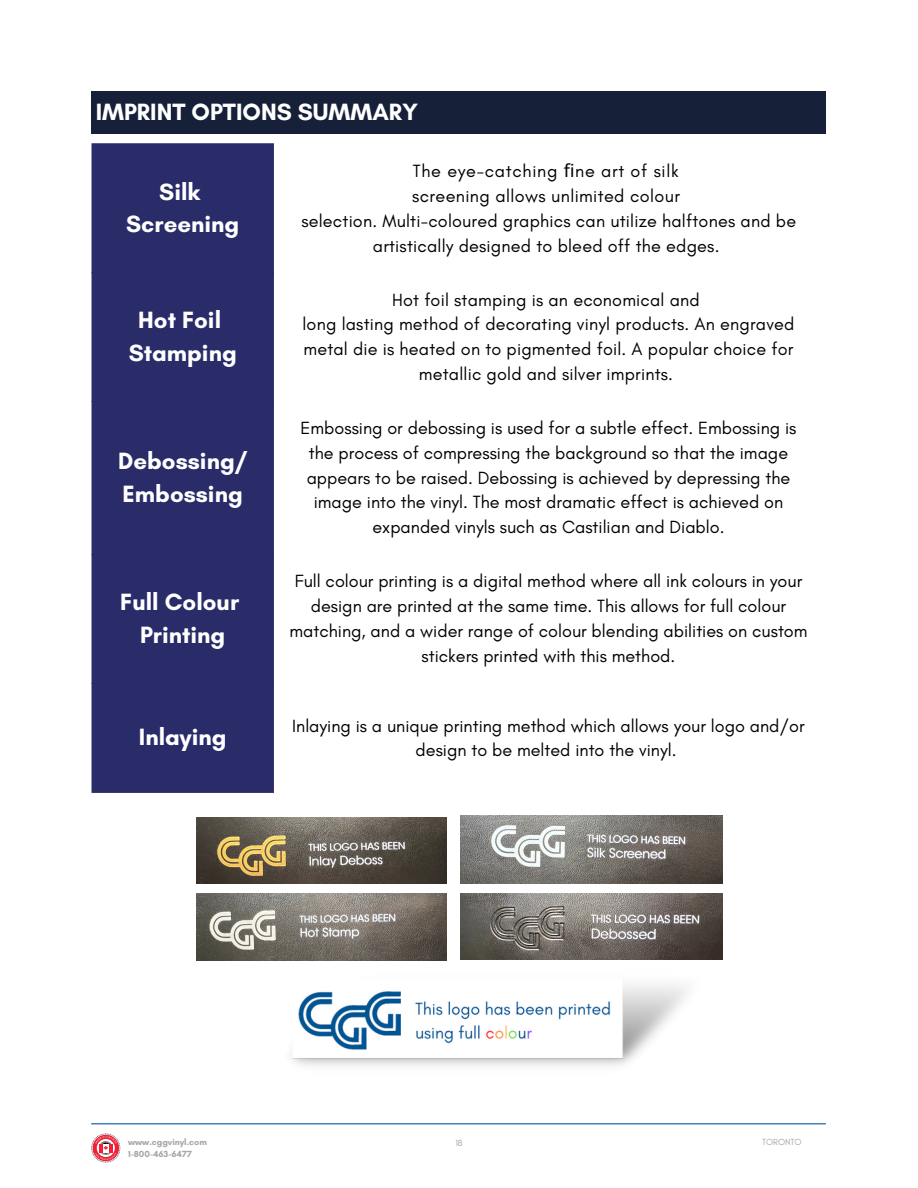
<style>
.page{position:relative;width:918px;height:1188px;background:#fff}
.page>*{position:absolute;margin:0;border:0;box-sizing:border-box;transform-origin:0 0}
.t1{font:700 24px/32.7px "Glacial Indifference";color:#fff;text-align:center}
.t2{font:18px/24.8px "Glacial Indifference";color:#000;text-align:center}
.t3{font:700 9px/12px "Glacial Indifference";color:#a6a6a6}
.t4{font:9px "Glacial Indifference";color:#a6a6a6}
.s1{font-family:"Noto Sans"}
</style>
<div class="page">
<hr style="left:91px;top:1123px;width:735px;height:1px;background:#0156a4">
<svg style="left:91px;top:1133px;width:30px;height:30px"></svg>
<div style="left:91px;top:92px;width:735px;height:42px;background:#162039"></div>
<div style="left:92px;top:144px;width:182px;height:649px;background:#292c69"></div>
<img style="left:197px;top:893px;width:250px;height:68px">
<img style="left:197px;top:817px;width:250px;height:67px">
<img style="left:461px;top:816px;width:262px;height:67px">
<img style="left:461px;top:893px;width:262px;height:66px">
<img style="left:290px;top:984px;width:397px;height:82px">
<h1 class="t1" style="left:96px;top:95px;width:324px">IMPRINT OPTIONS SUMMARY</h1>
<h1 class="t1" style="left:126px;top:175px;width:115px">Silk<br>Screening</h1>
<h1 class="t1" style="left:129px;top:303px;width:110px">Hot Foil<br>Stamping</h1>
<h1 class="t1" style="left:118px;top:444px;width:130px;text-align:left">Debossing/<br>Embossing</h1>
<h1 class="t1" style="left:120px;top:585px;width:120px">Full Colour<br>Printing</h1>
<p class="t2" style="left:301px;top:159px;width:496px">The eye-catching <span class="s1">fi</span>ne art of silk<br>screening allows unlimited colour<br>selection. Multi-coloured graphics can utilize halftones and be artistically designed to bleed off the edges.</p>
<p class="t2" style="left:303px;top:287px;width:493px">Hot foil stamping is an economical and<br>long lasting method of decorating vinyl products. An engraved metal die is heated on to pigmented foil. A popular choice for metallic gold and silver imprints.</p>
<p class="t2" style="left:301px;top:415px;width:497px">Embossing or debossing is used for a subtle effect. Embossing is the process of compressing the background so that the image appears to be raised. Debossing is achieved by depressing the image into the vinyl. The most dramatic effect is achieved on expanded vinyls such as Castilian and Diablo.</p>
<p class="t2" style="left:289px;top:569px;width:520px">Full colour printing is a digital method where all ink colours in your design are printed at the same time. This allows for full colour matching, and a wider range of colour blending abilities on custom stickers printed with this method.</p>
<h1 class="t1" style="left:139px;top:720px;width:89px">Inlaying</h1>
<p class="t2" style="left:292px;top:713px;width:514px">Inlaying is a unique printing method which allows your logo and/or design to be melted into the vinyl.</p>
<p class="t3" style="left:128px;top:1136px;width:80px">www.cggvinyl.com<br>1-800-463-6477</p>
<p class="t4" style="left:455px;top:1137px;width:9px">18</p>
<p class="t4" style="left:762px;top:1136px;width:41px">TORONTO</p>
</div>
